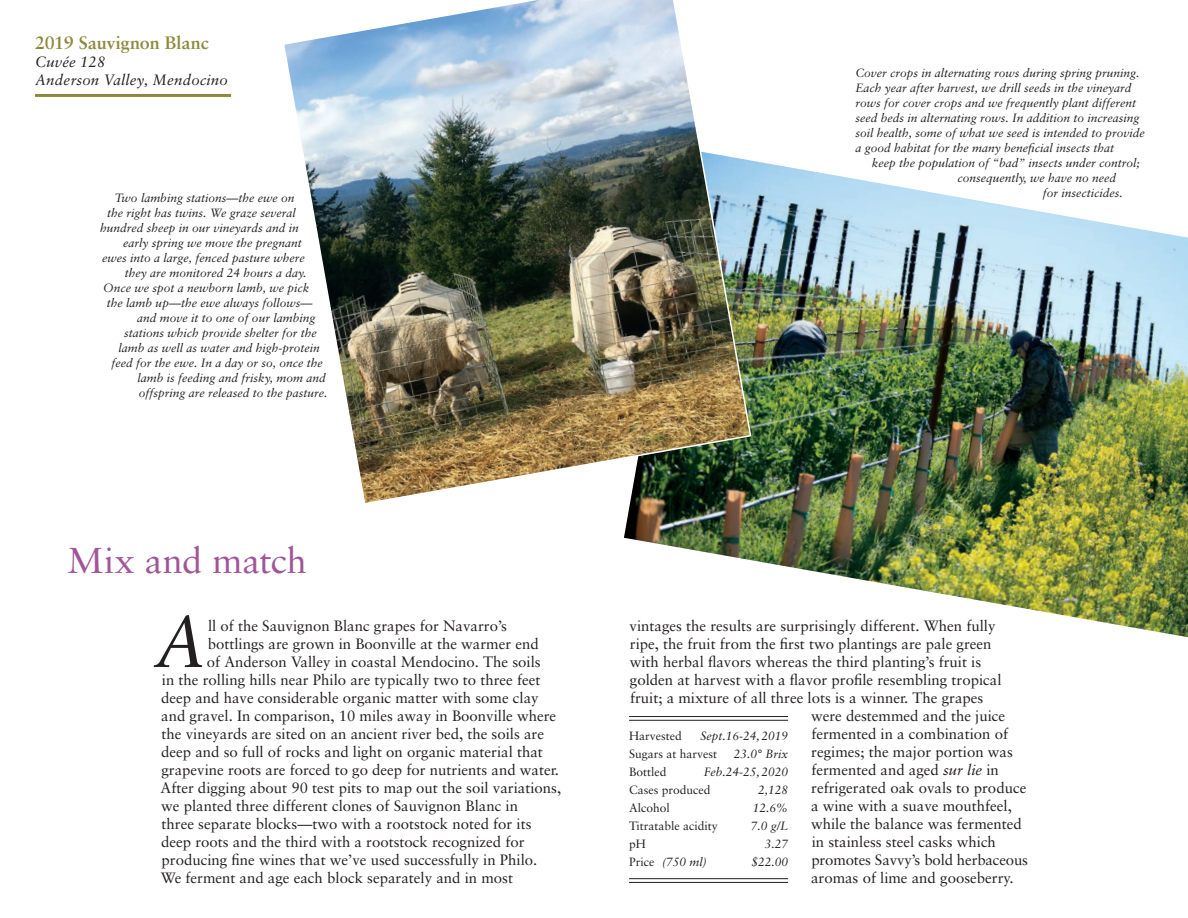
<style>
.page{position:relative;width:1188px;height:918px;background:#fff}
.page>*{position:absolute;margin:0;border:0;box-sizing:border-box;transform-origin:0 0}
.t1{font:italic 73.2px "Sabon";color:#231f20}
.t2{font:36px "Sabon";letter-spacing:-.005em;color:#a05598}
.t3{font:700 18px "Sabon";letter-spacing:-.01em;color:#8d893c}
.t4{font:15px "Sabon";color:#231f20}
.t5{font:italic 15px/18px "Sabon";letter-spacing:.015em;color:#231f20}
.t6{font:italic 12px/15px "Sabon";color:#231f20}
.t7{font:12px "Sabon";color:#231f20}
.s1{font-style:italic}
.s2{font-style:normal}
</style>
<div class="page">
<hr style="left:35px;top:94px;width:196px;height:3px;background:#8d893c">
<hr style="left:629px;top:716px;width:159px;height:1px;background:#231f20">
<hr style="left:629px;top:720px;width:159px;height:1px;background:#231f20">
<hr style="left:629px;top:878px;width:159px;height:1px;background:#231f20">
<hr style="left:629px;top:882px;width:159px;height:1px;background:#231f20">
<img style="left:624px;top:160px;width:564px;height:478px">
<img style="left:284px;top:0;width:468px;height:506px">
<p class="t3" style="left:35px;top:32px;width:175px">2019 Sauvignon Blanc</p>
<p class="t5" style="left:35px;top:53px;width:194px">Cuvée 128<br>Anderson Valley, Mendocino</p>
<p class="t6" style="left:115px;top:190px;width:181px">Two lambing stations—the ewe on</p>
<p class="t6" style="left:107px;top:205px;width:190px">the right has twins. We graze several</p>
<p class="t6" style="left:100px;top:220px;width:200px">hundred sheep in our vineyards and in</p>
<p class="t6" style="left:123px;top:235px;width:180px">early spring we move the pregnant</p>
<p class="t6" style="left:102px;top:250px;width:204px">ewes into a large, fenced pasture where</p>
<p class="t6" style="left:125px;top:265px;width:183px">they are monitored 24 hours a day.</p>
<p class="t6" style="left:103px;top:280px;width:208px">Once we spot a newborn lamb, we pick</p>
<p class="t6" style="left:107px;top:295px;width:207px">the lamb up—the ewe always follows—</p>
<p class="t6" style="left:137px;top:310px;width:180px">and move it to one of our lambing</p>
<p class="t6" style="left:124px;top:325px;width:194px">stations which provide shelter for the</p>
<p class="t6" style="left:118px;top:340px;width:203px">lamb as well as water and high-protein</p>
<p class="t6" style="left:111px;top:355px;width:213px">feed for the ewe. In a day or so, once the</p>
<p class="t6" style="left:138px;top:370px;width:190px">lamb is feeding and frisky, mom and</p>
<p class="t6" style="left:139px;top:385px;width:190px">offspring are released to the pasture.</p>
<h2 class="t2" style="left:68px;top:539px;width:241px">Mix and match</h2>
<h1 class="t1" style="left:154px;top:599px;width:54px">A</h1>
<p class="t4" style="left:208px;top:617px;width:300px">ll of the Sauvignon Blanc grapes for Navarro’s</p>
<p class="t4" style="left:208px;top:635px;width:332px">bottlings are grown in Boonville at the warmer end</p>
<p class="t4" style="left:207px;top:653px;width:335px">of Anderson Valley in coastal Mendocino. The soils</p>
<p class="t4" style="left:162px;top:671px;width:380px">in the rolling hills near Philo are typically two to three feet</p>
<p class="t4" style="left:161px;top:689px;width:379px">deep and have considerable organic matter with some clay</p>
<p class="t4" style="left:161px;top:707px;width:397px">and gravel. In comparison, 10 miles away in Boonville where</p>
<p class="t4" style="left:162px;top:725px;width:384px">the vineyards are sited on an ancient river bed, the soils are</p>
<p class="t4" style="left:161px;top:743px;width:383px">deep and so full of rocks and light on organic material that</p>
<p class="t4" style="left:161px;top:761px;width:399px">grapevine roots are forced to go deep for nutrients and water.</p>
<p class="t4" style="left:161px;top:779px;width:402px">After digging about 90 test pits to map out the soil variations,</p>
<p class="t4" style="left:161px;top:797px;width:358px">we planted three different clones of Sauvignon Blanc in</p>
<p class="t4" style="left:162px;top:815px;width:372px">three separate blocks—two with a rootstock noted for its</p>
<p class="t4" style="left:161px;top:833px;width:365px">deep roots and the third with a rootstock recognized for</p>
<p class="t4" style="left:162px;top:851px;width:377px">producing fine wines that we’ve used successfully in Philo.</p>
<p class="t4" style="left:161px;top:869px;width:354px">We ferment and age each block separately and in most</p>
<p class="t6" style="left:855px;top:65px;width:291px">Cover crops in alternating rows during spring pruning.<br>Each year after harvest, we drill seeds in the vineyard rows for cover crops and we frequently plant different seed beds in alternating rows. In addition to increasing soil health, some of what we seed is intended to provide a good habitat for the many beneficial insects that</p>
<p class="t6" style="left:872px;top:155px;width:270px">keep the population of “bad” insects under control;</p>
<p class="t6" style="left:957px;top:170px;width:160px">consequently, we have no need</p>
<p class="t6" style="left:1043px;top:185px;width:82px">for insecticides.</p>
<p class="t4" style="left:630px;top:617px;width:367px">vintages the results are surprisingly different. When fully</p>
<p class="t4" style="left:630px;top:635px;width:363px">ripe, the fruit from the first two plantings are pale green</p>
<p class="t4" style="left:630px;top:653px;width:353px">with herbal flavors whereas the third planting’s fruit is</p>
<p class="t4" style="left:630px;top:671px;width:373px">golden at harvest with a flavor profile resembling tropical</p>
<p class="t4" style="left:630px;top:689px;width:355px">fruit; a mixture of all three lots is a winner. The grapes</p>
<p class="t4" style="left:811px;top:707px;width:196px">were destemmed and the juice</p>
<p class="t4" style="left:811px;top:725px;width:198px">fermented in a combination of</p>
<p class="t4" style="left:811px;top:743px;width:203px">regimes; the major portion was</p>
<p class="t4" style="left:811px;top:761px;width:189px">fermented and aged <span class="s1">sur lie</span> in</p>
<p class="t4" style="left:811px;top:779px;width:217px">refrigerated oak ovals to produce</p>
<p class="t4" style="left:811px;top:797px;width:202px">a wine with a suave mouthfeel,</p>
<p class="t4" style="left:811px;top:815px;width:212px">while the balance was fermented</p>
<p class="t4" style="left:812px;top:833px;width:186px">in stainless steel casks which</p>
<p class="t4" style="left:811px;top:851px;width:218px">promotes Savvy’s bold herbaceous</p>
<p class="t4" style="left:811px;top:869px;width:204px">aromas of lime and gooseberry.</p>
<p class="t7" style="left:629px;top:729px;width:54px">Harvested</p>
<p class="t6" style="left:701px;top:729px;width:89px">Sept.16-24, 2019</p>
<p class="t7" style="left:629px;top:747px;width:90px">Sugars at harvest</p>
<p class="t6" style="left:734px;top:747px;width:56px">23.0° Brix</p>
<p class="t7" style="left:629px;top:765px;width:39px">Bottled</p>
<p class="t6" style="left:704px;top:765px;width:86px">Feb.24-25, 2020</p>
<p class="t7" style="left:629px;top:783px;width:83px">Cases produced</p>
<p class="t6" style="left:758px;top:783px;width:32px">2,128</p>
<p class="t7" style="left:629px;top:801px;width:42px">Alcohol</p>
<p class="t6" style="left:753px;top:801px;width:37px">12.6%</p>
<p class="t7" style="left:629px;top:819px;width:90px">Titratable acidity</p>
<p class="t6" style="left:751px;top:819px;width:39px">7.0 g/L</p>
<p class="t7" style="left:629px;top:837px;width:18px">pH</p>
<p class="t6" style="left:765px;top:837px;width:25px">3.27</p>
<p class="t6" style="left:629px;top:855px;width:79px"><span class="s2">Price</span> (750 ml)</p>
<p class="t6" style="left:751px;top:855px;width:38px">$22.00</p>
</div>
